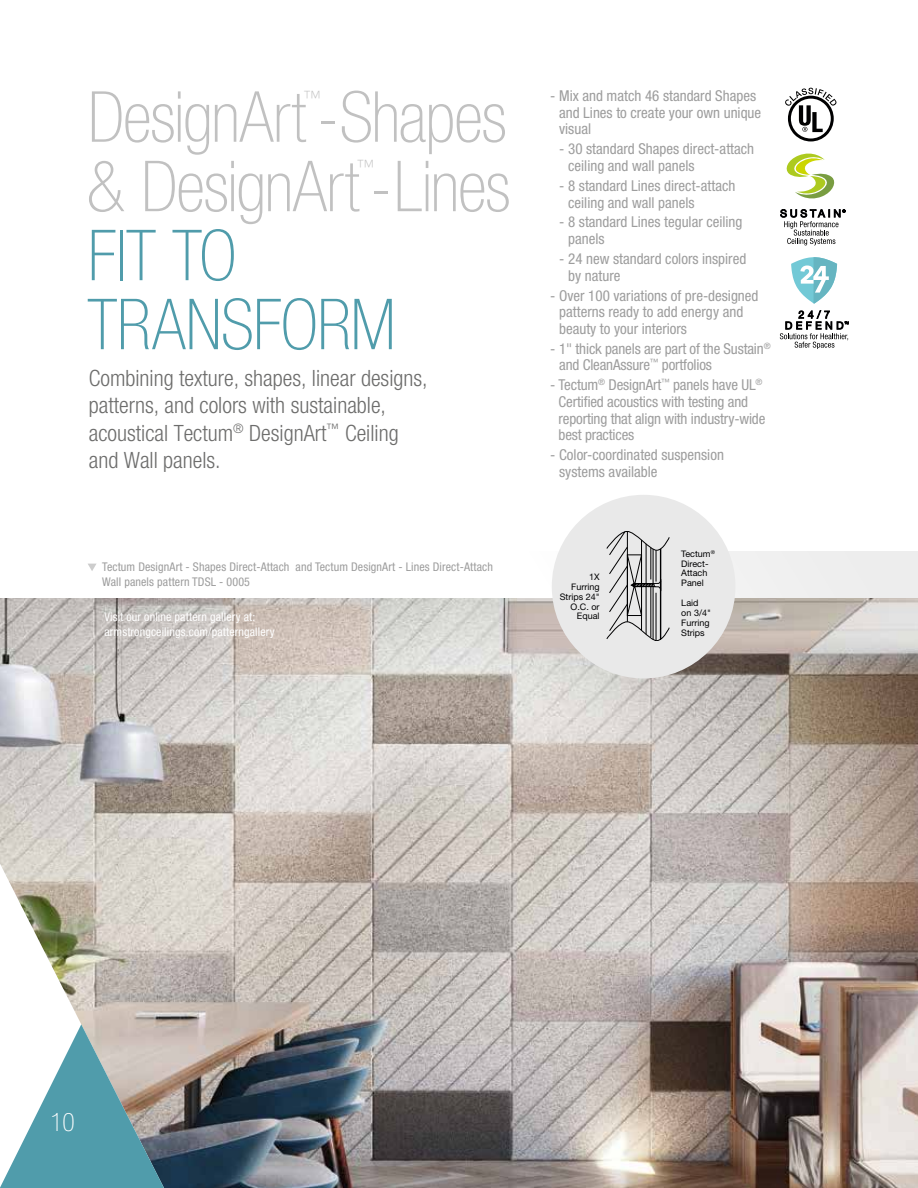
<style>
.page{position:relative;width:918px;height:1188px;background:#fff}
.page>*{position:absolute;margin:0;border:0;box-sizing:border-box;transform-origin:0 0}
.t1{font:100 condensed 70.5px "Helvetica Neue LT Std";letter-spacing:-.02em;color:#c1c1c1}
.t2{font:100 condensed 70.5px/69px "Helvetica Neue LT Std";letter-spacing:-.005em;color:#509cab}
.t3{font:100 condensed 25.5px "Helvetica Neue LT Std";color:#fff}
.t4{font:300 condensed 22.5px/27.3px "Helvetica Neue LT Std";color:#6d6d6c}
.t5{font:100 condensed 18.45px "Helvetica Neue LT Std";color:#c1c1c1}
.t6{font:condensed 15px/16.6px "Helvetica Neue LT Std";color:#9d9d9d}
.t7{font:condensed 12px/15px "Helvetica Neue LT Std";letter-spacing:.01em;color:#9d9d9d}
.t8{font:condensed 12px/15px "Helvetica Neue LT Std";letter-spacing:.01em;color:#fff}
.t9{font:9px/9.8px "Helvetica Neue LT Std";color:#000001}
</style>
<div class="page">
<svg style="left:88px;top:551px;width:830px;height:47px"></svg>
<img style="left:0;top:598px;width:918px;height:590px">
<svg style="left:88px;top:564px;width:9px;height:7px"></svg>
<svg style="left:0;top:864px;width:164px;height:160px"></svg>
<svg style="left:0;top:1024px;width:164px;height:164px"></svg>
<svg style="left:786px;top:154px;width:49px;height:45px"></svg>
<svg style="left:780px;top:209px;width:65px;height:36px"></svg>
<svg style="left:785px;top:88px;width:52px;height:53px"></svg>
<svg style="left:791px;top:257px;width:46px;height:47px"></svg>
<svg style="left:780px;top:310px;width:69px;height:39px"></svg>
<div style="left:552px;top:495px;width:183px;height:183px;background:#e9e9e9;border-radius:50%"></div>
<svg style="left:607px;top:531px;width:63px;height:110px"></svg>
<p class="t5" style="left:303px;top:87px;width:20px">™</p>
<h1 class="t1" style="left:88px;top:77px;width:421px">DesignArt -Shapes</h1>
<p class="t5" style="left:357px;top:156px;width:20px">™</p>
<h1 class="t1" style="left:88px;top:147px;width:424px">&amp; DesignArt -Lines</h1>
<h1 class="t2" style="left:88px;top:220px;width:309px">FIT TO<br>TRANSFORM</h1>
<h3 class="t4" style="left:89px;top:364px;width:340px">Combining texture, shapes, linear designs, patterns, and colors with sustainable, acoustical Tectum<sup>®</sup> DesignArt<sup>™</sup> Ceiling and Wall panels.</h3>
<p class="t7" style="left:102px;top:559px;width:392px">Tectum DesignArt - Shapes Direct-Attach and Tectum DesignArt - Lines Direct-Attach<br>Wall panels pattern TDSL - 0005</p>
<p class="t8" style="left:104px;top:609px;width:172px">Visit our online pattern gallery at: armstrongceilings.com/patterngallery</p>
<p class="t6" style="left:559px;top:87px;width:204px;text-indent:-9px">- Mix and match 46 standard Shapes and Lines to create your own unique visual</p>
<p class="t6" style="left:568px;top:141px;width:187px;text-indent:-9px">- 30 standard Shapes direct-attach ceiling and wall panels</p>
<p class="t6" style="left:568px;top:177px;width:169px;text-indent:-9px">- 8 standard Lines direct-attach ceiling and wall panels</p>
<p class="t6" style="left:568px;top:214px;width:176px;text-indent:-9px">- 8 standard Lines tegular ceiling panels</p>
<p class="t6" style="left:568px;top:250px;width:180px;text-indent:-9px">- 24 new standard colors inspired by nature</p>
<p class="t6" style="left:559px;top:287px;width:201px;text-indent:-9px">- Over 100 variations of pre-designed patterns ready to add energy and beauty to your interiors</p>
<p class="t6" style="left:559px;top:340px;width:213px;text-indent:-9px">- 1" thick panels are part of the Sustain<sup>® </sup>and CleanAssure<sup>™</sup> portfolios</p>
<p class="t6" style="left:559px;top:377px;width:208px;text-indent:-8px">- Tectum<sup>®</sup> DesignArt<sup>™</sup> panels have UL<sup>®<br></sup>Certified acoustics with testing and reporting that align with industry-wide best practices</p>
<p class="t6" style="left:559px;top:446px;width:166px;text-indent:-9px">- Color-coordinated suspension systems available</p>
<p class="t9" style="left:560px;top:572px;width:41px;text-align:right">1X<br>Furring<br>Strips 24"<br>O.C. or<br>Equal</p>
<p class="t9" style="left:681px;top:549px;width:35px">Tectum<sup>®<br></sup>Direct-<br>Attach<br>Panel</p>
<p class="t9" style="left:681px;top:598px;width:31px">Laid on 3/4"<br>Furring<br>Strips</p>
<h2 class="t3" style="left:50px;top:1108px;width:26px">10</h2>
</div>
